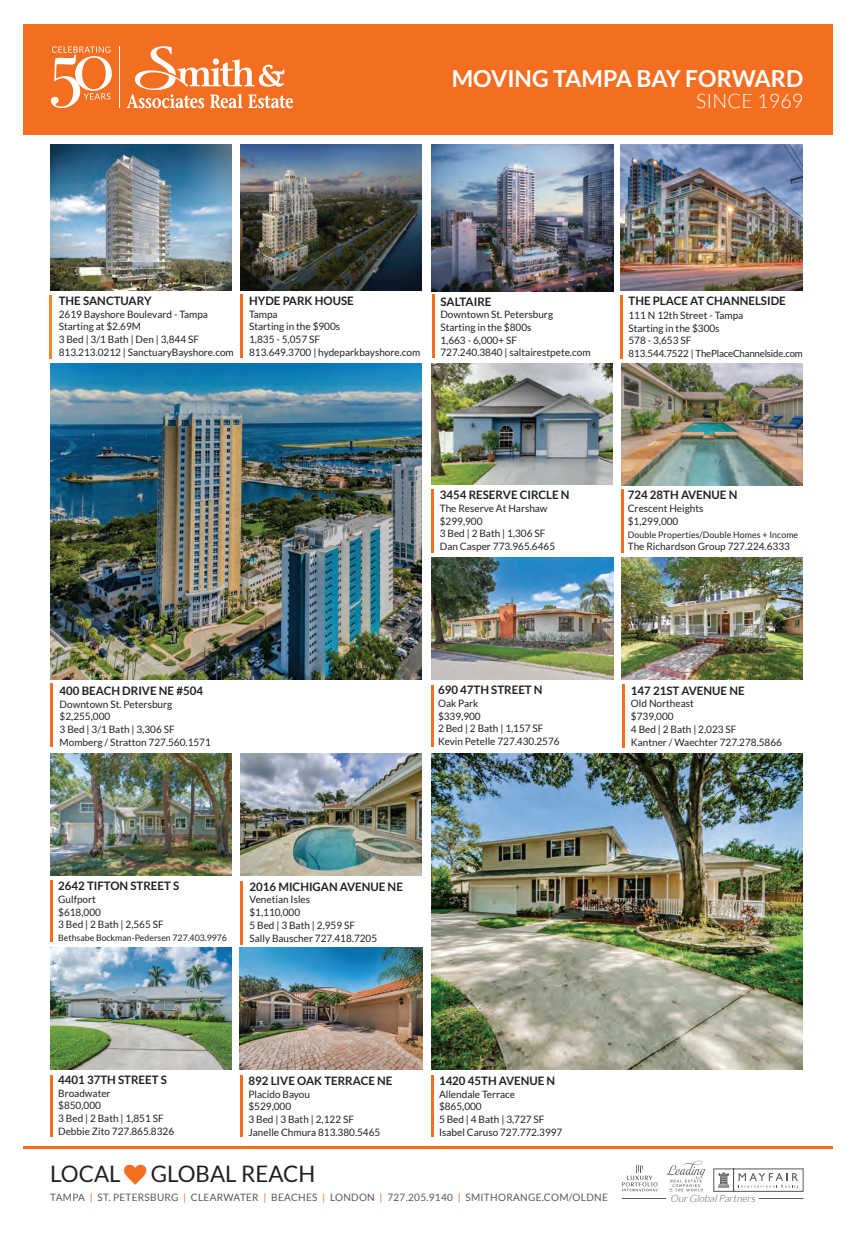
<style>
.page{position:relative;width:855px;height:1238px;background:#fff}
.page>*{position:absolute;margin:0;border:0;box-sizing:border-box;transform-origin:0 0}
.t1{font:700 23.5px "Lato";color:#fff}
.t2{font:22.75px "Lato";color:#231f20}
.t3{font:300 20px "Lato";letter-spacing:.01em;color:#fff}
.t4{font:700 11.62px "Lato";color:#231f20}
.t5{font:10.12px/12.8px "Lato";color:#231f20}
.t6{font:10.12px "Lato";letter-spacing:.03em;color:#57585a}
.t7{font:italic 300 10px "Lato";color:#57585a}
.t8{font:9.88px "Lato";letter-spacing:-.02em;color:#231f20}
.t9{font:8.88px "Lato";letter-spacing:.01em;color:#231f20}
.t10{font:italic 300 8.12px "Lato";color:#57585a}
.s1{font-family:"SS Standard";color:#f36e21}
.s2{color:#f36e21}
</style>
<div class="page">
<hr style="left:23px;top:1146px;width:809px;height:3px;background:#f36e21">
<img style="left:240px;top:754px;width:182px;height:121px">
<hr style="left:241px;top:881px;width:2px;height:63px;background:#f36e21">
<img style="left:431px;top:363px;width:182px;height:122px">
<hr style="left:431px;top:489px;width:3px;height:63px;background:#f36e21">
<img style="left:50px;top:947px;width:182px;height:122px">
<hr style="left:50px;top:1075px;width:2px;height:61px;background:#f36e21">
<hr style="left:50px;top:880px;width:2px;height:61px;background:#f36e21">
<hr style="left:241px;top:1075px;width:2px;height:61px;background:#f36e21">
<hr style="left:431px;top:1075px;width:2px;height:61px;background:#f36e21">
<hr style="left:50px;top:295px;width:2px;height:63px;background:#f58427">
<hr style="left:240px;top:294px;width:3px;height:63px;background:#f36e21">
<hr style="left:51px;top:684px;width:2px;height:63px;background:#f36e21">
<hr style="left:432px;top:295px;width:2px;height:63px;background:#f36e21">
<img style="left:431px;top:144px;width:183px;height:147px">
<img style="left:50px;top:144px;width:181px;height:147px">
<img style="left:240px;top:144px;width:182px;height:147px">
<img style="left:621px;top:144px;width:181px;height:147px">
<hr style="left:620px;top:295px;width:3px;height:63px;background:#f36e21">
<div style="left:23px;top:25px;width:810px;height:110px;background:#f36e21"></div>
<svg style="left:51px;top:46px;width:61px;height:62px"></svg>
<hr style="left:120px;top:46px;width:1px;height:62px;background:#fff">
<svg style="left:127px;top:46px;width:166px;height:62px"></svg>
<div style="left:213px;top:58px;width:6px;height:7px;background:#fff;border-radius:50%"></div>
<hr style="left:621px;top:490px;width:2px;height:63px;background:#f36e21">
<img style="left:621px;top:363px;width:181px;height:122px">
<img style="left:431px;top:754px;width:372px;height:315px">
<img style="left:51px;top:363px;width:371px;height:316px">
<hr style="left:431px;top:685px;width:2px;height:61px;background:#f36e21">
<img style="left:431px;top:557px;width:183px;height:122px">
<hr style="left:622px;top:684px;width:2px;height:63px;background:#f36e21">
<img style="left:621px;top:557px;width:181px;height:122px">
<svg style="left:622px;top:1165px;width:36px;height:26px"></svg>
<svg style="left:667px;top:1160px;width:38px;height:31px"></svg>
<svg style="left:713px;top:1168px;width:91px;height:23px"></svg>
<hr style="left:622px;top:1198px;width:44px;height:1px;background:#57585a">
<hr style="left:759px;top:1198px;width:44px;height:1px;background:#57585a">
<img style="left:240px;top:947px;width:182px;height:122px">
<img style="left:50px;top:754px;width:182px;height:122px">
<h1 class="t1" style="left:452px;top:65px;width:353px">MOVING TAMPA BAY FORWARD</h1>
<h3 class="t3" style="left:696px;top:90px;width:109px">SINCE 1969</h3>
<p class="t4" style="left:59px;top:294px;width:95px">THE SANCTUARY</p>
<p class="t5" style="left:59px;top:307px;width:177px">2619 Bayshore Boulevard - Tampa<br>Starting at $2.69M<br>3 Bed | 3/1 Bath | Den | 3,844 SF<br>813.213.0212 | SanctuaryBayshore.com</p>
<p class="t4" style="left:249px;top:294px;width:106px">HYDE PARK HOUSE</p>
<p class="t5" style="left:249px;top:307px;width:173px">Tampa<br>Starting in the $900s<br>1,835 - 5,057 SF<br>813.649.3700 | hydeparkbayshore.com</p>
<p class="t4" style="left:440px;top:295px;width:53px">SALTAIRE</p>
<p class="t5" style="left:440px;top:308px;width:152px">Downtown St. Petersburg<br>Starting in the $800s<br>1,663 - 6,000+ SF<br>727.240.3840 | saltairestpete.com</p>
<p class="t4" style="left:629px;top:294px;width:159px">THE PLACE AT CHANNELSIDE</p>
<p class="t5" style="left:629px;top:309px;width:116px">111 N 12th Street - Tampa<br>Starting in the $300s<br>578 - 3,653 SF</p>
<p class="t8" style="left:629px;top:348px;width:176px">813.544.7522 | ThePlaceChannelside.com</p>
<p class="t4" style="left:440px;top:488px;width:131px">3454 RESERVE CIRCLE N</p>
<p class="t5" style="left:440px;top:501px;width:117px">The Reserve At Harshaw $299,900<br>3 Bed | 2 Bath | 1,306 SF<br>Dan Casper 773.965.6465</p>
<p class="t4" style="left:628px;top:488px;width:111px">724 28TH AVENUE N</p>
<p class="t5" style="left:628px;top:502px;width:77px">Crescent Heights $1,299,000</p>
<p class="t9" style="left:628px;top:529px;width:172px">Double Properties/Double Homes + Income</p>
<p class="t5" style="left:628px;top:540px;width:164px">The Richardson Group 727.224.6333</p>
<p class="t4" style="left:60px;top:684px;width:145px">400 BEACH DRIVE NE #504</p>
<p class="t5" style="left:60px;top:697px;width:153px">Downtown St. Petersburg $2,255,000<br>3 Bed | 3/1 Bath | 3,306 SF<br>Momberg / Stratton 727.560.1571</p>
<p class="t4" style="left:438px;top:683px;width:106px">690 47TH STREET N</p>
<p class="t5" style="left:438px;top:696px;width:123px">Oak Park<br>$339,900<br>2 Bed | 2 Bath | 1,157 SF<br>Kevin Petelle 727.430.2576</p>
<p class="t4" style="left:631px;top:684px;width:115px">147 21ST AVENUE NE</p>
<p class="t5" style="left:631px;top:697px;width:153px">Old Northeast<br>$739,000<br>4 Bed | 2 Bath | 2,023 SF<br>Kantner / Waechter 727.278.5866</p>
<p class="t4" style="left:58px;top:879px;width:122px">2642 TIFTON STREET S</p>
<p class="t5" style="left:58px;top:892px;width:107px">Gulfport<br>$618,000<br>3 Bed | 2 Bath | 2,565 SF</p>
<p class="t9" style="left:58px;top:932px;width:170px">Bethsabe Bockman-Pedersen 727.403.9976</p>
<p class="t4" style="left:250px;top:879px;width:155px">2016 MICHIGAN AVENUE NE</p>
<p class="t5" style="left:250px;top:893px;width:129px">Venetian Isles<br>$1,110,000<br>5 Bed | 3 Bath | 2,959 SF<br>Sally Bauscher 727.418.7205</p>
<p class="t4" style="left:58px;top:1073px;width:110px">4401 37TH STREET S</p>
<p class="t5" style="left:58px;top:1086px;width:117px">Broadwater<br>$850,000<br>3 Bed | 2 Bath | 1,851 SF<br>Debbie Zito 727.865.8326</p>
<p class="t4" style="left:248px;top:1074px;width:145px">892 LIVE OAK TERRACE NE</p>
<p class="t5" style="left:248px;top:1087px;width:133px">Placido Bayou<br>$529,000<br>3 Bed | 3 Bath | 2,122 SF<br>Janelle Chmura 813.380.5465</p>
<h2 class="t2" style="left:50px;top:1160px;width:267px">LOCAL<span class="s1">♥</span> GLOBAL REACH</h2>
<p class="t4" style="left:439px;top:1074px;width:118px">1420 45TH AVENUE N</p>
<p class="t5" style="left:439px;top:1087px;width:125px">Allendale Terrace<br>$865,000<br>5 Bed | 4 Bath | 3,727 SF<br>Isabel Caruso 727.772.3997</p>
<p class="t6" style="left:50px;top:1191px;width:559px">TAMPA <span class="s2">|</span> ST. PETERSBURG <span class="s2">|</span> CLEARWATER <span class="s2">|</span> BEACHES <span class="s2">|</span> LONDON <span class="s2">|</span> 727.205.9140 <span class="s2">|</span> SMITHORANGE.COM/OLDNE</p>
<p class="t7" style="left:670px;top:1192px;width:89px">OurGlobalPartners</p>
<p class="t10" style="left:678px;top:1194px;width:72px">OurGlobalPartners</p>
</div>
